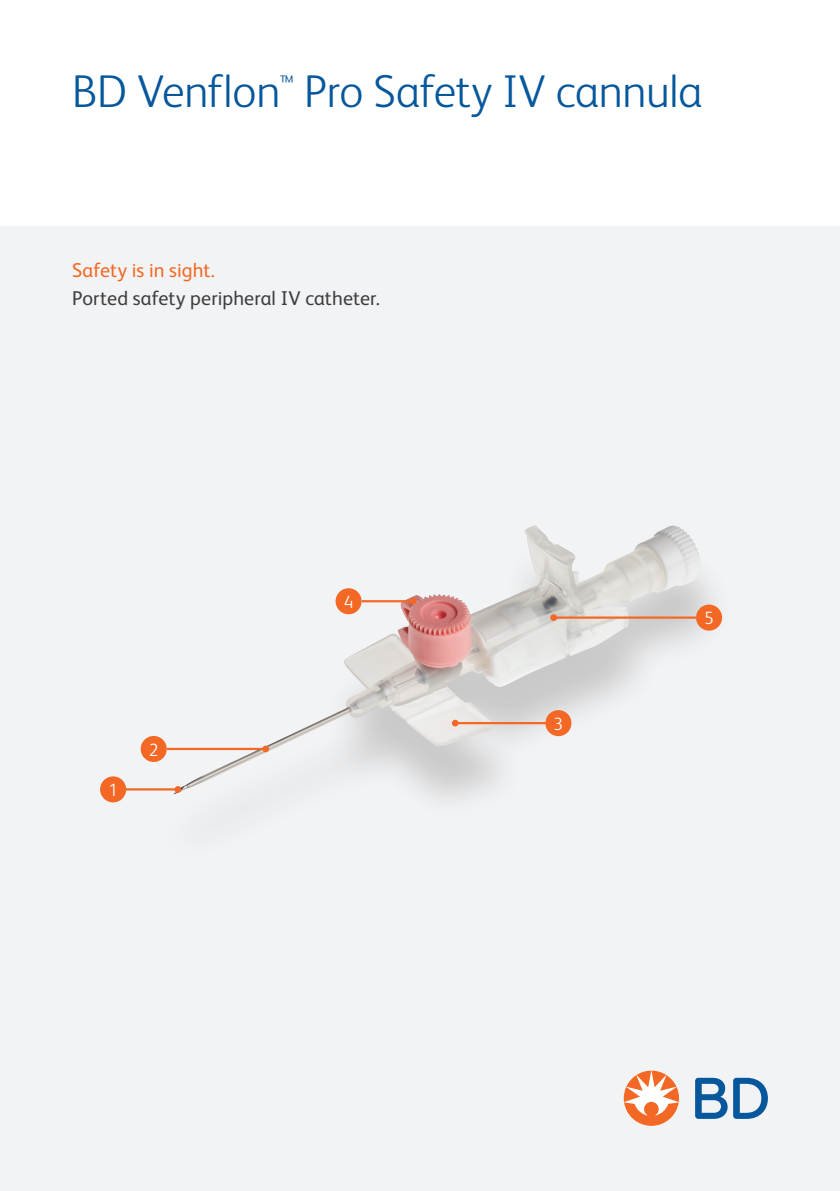
<style>
.page{position:relative;width:840px;height:1191px;background:#fff}
.page>*{position:absolute;margin:0;border:0;box-sizing:border-box;transform-origin:0 0}
.Subhead_option_2_FS{font:300 46px "FS Albert";letter-spacing:-.005em;color:#06579c}
.Subhead_body_copy_FS{font:20px/28px "FS Albert";letter-spacing:.005em;color:#3e3e3f}
.t1{font:300 17.8px "FS Albert";color:#fff}
.s1{color:#f36824}
</style>
<div class="page">
<div style="left:0;top:227px;width:839px;height:964px;background:#f2f3f4"></div>
<svg style="left:695px;top:1077px;width:72px;height:41px"></svg>
<svg style="left:623px;top:1070px;width:55px;height:55px"></svg>
<img style="left:173px;top:525px;width:498px;height:269px">
<div style="left:100px;top:776px;width:26px;height:26px;background:#f36824;border-radius:50%"></div>
<div style="left:545px;top:710px;width:26px;height:26px;background:#f36824;border-radius:50%"></div>
<div style="left:695px;top:604px;width:26px;height:26px;background:#f36824;border-radius:50%"></div>
<div style="left:141px;top:736px;width:26px;height:26px;background:#f36824;border-radius:50%"></div>
<hr style="left:123px;top:788px;width:55px;height:2px;background:#f36824">
<div style="left:174px;top:786px;width:7px;height:6px;background:#f36824;border-radius:50%"></div>
<hr style="left:455px;top:722px;width:95px;height:2px;background:#f36824">
<div style="left:451px;top:720px;width:7px;height:6px;background:#f36824;border-radius:50%"></div>
<hr style="left:553px;top:616px;width:142px;height:2px;background:#f36824">
<div style="left:550px;top:614px;width:6px;height:7px;background:#f36824;border-radius:50%"></div>
<hr style="left:167px;top:748px;width:98px;height:2px;background:#f36824">
<div style="left:262px;top:745px;width:7px;height:7px;background:#f36824;border-radius:50%"></div>
<div style="left:335px;top:588px;width:26px;height:26px;background:#f36824;border-radius:50%"></div>
<hr style="left:362px;top:600px;width:51px;height:2px;background:#f36824">
<div style="left:409px;top:598px;width:7px;height:6px;background:#f36824;border-radius:50%"></div>
<p class="Subhead_option_2_FS" style="left:72px;top:62px;width:631px">BD Venflon<sup>™</sup> Pro Safety IV cannula</p>
<p class="Subhead_body_copy_FS" style="left:72px;top:255px;width:309px"><span class="s1">Safety is in sight.<br></span>Ported safety peripheral IV catheter.</p>
<p class="t1" style="left:108px;top:778px;width:11px">1</p>
<p class="t1" style="left:149px;top:738px;width:11px">2</p>
<p class="t1" style="left:343px;top:590px;width:11px">4</p>
<p class="t1" style="left:553px;top:712px;width:11px">3</p>
<p class="t1" style="left:703px;top:606px;width:11px">5</p>
</div>
